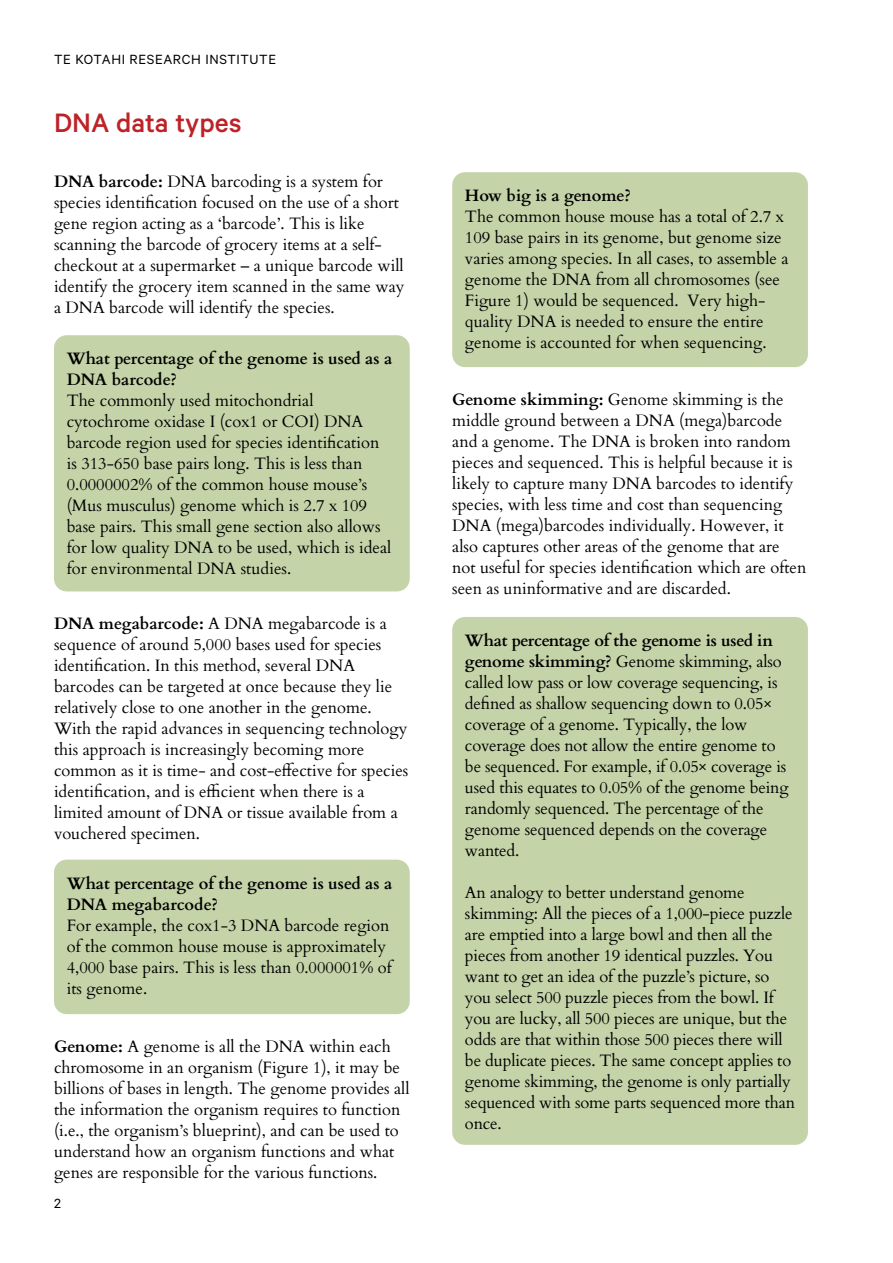
<style>
.page{position:relative;width:893px;height:1263px;background:#fff}
.page>*{position:absolute;margin:0;border:0;box-sizing:border-box;transform-origin:0 0}
.t1{font:500 30px "Calibre";color:#bd2227}
.t2{font:16.5px/21px "Cardo";color:#000}
.t3{font:700 16.5px/21px "Cardo";color:#000}
.t4{font:15px "Calibre";letter-spacing:.04em;color:#000}
.s1{font-weight:700}
</style>
<div class="page">
<div style="left:54px;top:335px;width:356px;height:256px;background:#c4d3a8;border-radius:13px"></div>
<div style="left:452px;top:172px;width:356px;height:195px;background:#c4d3a8;border-radius:13px"></div>
<div style="left:452px;top:617px;width:356px;height:528px;background:#c4d3a8;border-radius:13px"></div>
<div style="left:54px;top:860px;width:356px;height:154px;background:#c4d3a8;border-radius:13px"></div>
<p class="t4" style="left:54px;top:50px;width:224px">TE KOTAHI RESEARCH INSTITUTE</p>
<h1 class="t1" style="left:54px;top:105px;width:189px">DNA data types</h1>
<p class="t2" style="left:54px;top:170px;width:352px"><span class="s1">DNA barcode:</span> DNA barcoding is a system for species identification focused on the use of a short gene region acting as a ‘barcode’. This is like scanning the barcode of grocery items at a self&shy;checkout at a supermarket – a unique barcode will identify the grocery item scanned in the same way a DNA barcode will identify the species.</p>
<p class="t3" style="left:67px;top:347px;width:327px">What percentage of the genome is used as a<br>DNA barcode?</p>
<p class="t2" style="left:67px;top:389px;width:326px">The commonly used mitochondrial cytochrome oxidase I (cox1 or COI) DNA barcode region used for species identification is 313-650 base pairs long. This is less than 0.0000002% of the common house mouse’s (Mus musculus) genome which is 2.7 x 109 base pairs. This small gene section also allows for low quality DNA to be used, which is ideal for environmental DNA studies.</p>
<p class="t2" style="left:54px;top:612px;width:356px"><span class="s1">DNA megabarcode:</span> A DNA megabarcode is a sequence of around 5,000 bases used for species identification. In this method, several DNA barcodes can be targeted at once because they lie relatively close to one another in the genome.<br>With the rapid advances in sequencing technology this approach is increasingly becoming more common as it is time- and cost-effective for species identification, and is efficient when there is a limited amount of DNA or tissue available from a vouchered specimen.</p>
<p class="t3" style="left:67px;top:871px;width:327px">What percentage of the genome is used as a<br>DNA megabarcode?</p>
<p class="t2" style="left:67px;top:914px;width:327px">For example, the cox1-3 DNA barcode region of the common house mouse is approximately 4,000 base pairs. This is less than 0.000001% of its genome.</p>
<p class="t2" style="left:54px;top:1035px;width:357px"><span class="s1">Genome:</span> A genome is all the DNA within each chromosome in an organism (Figure 1), it may be billions of bases in length. The genome provides all the information the organism requires to function (i.e., the organism’s blueprint), and can be used to understand how an organism functions and what genes are responsible for the various functions.</p>
<p class="t4" style="left:54px;top:1195px;width:8px">2</p>
<p class="t3" style="left:465px;top:184px;width:168px">How big is a genome?</p>
<p class="t2" style="left:465px;top:205px;width:325px">The common house mouse has a total of 2.7 x 109 base pairs in its genome, but genome size varies among species. In all cases, to assemble a genome the DNA from all chromosomes (see Figure 1) would be sequenced. Very high&shy;quality DNA is needed to ensure the entire genome is accounted for when sequencing.</p>
<p class="t2" style="left:452px;top:388px;width:356px"><span class="s1">Genome skimming:</span> Genome skimming is the middle ground between a DNA (mega)barcode and a genome. The DNA is broken into random pieces and sequenced. This is helpful because it is likely to capture many DNA barcodes to identify species, with less time and cost than sequencing DNA (mega)barcodes individually. However, it also captures other areas of the genome that are not useful for species identification which are often seen as uninformative and are discarded.</p>
<p class="t2" style="left:465px;top:629px;width:325px"><span class="s1">What percentage of the genome is used in genome skimming?</span> Genome skimming, also called low pass or low coverage sequencing, is defined as shallow sequencing down to 0.05× coverage of a genome. Typically, the low coverage does not allow the entire genome to be sequenced. For example, if 0.05× coverage is used this equates to 0.05% of the genome being randomly sequenced. The percentage of the genome sequenced depends on the coverage wanted.</p>
<p class="t2" style="left:465px;top:881px;width:332px">An analogy to better understand genome skimming: All the pieces of a 1,000-piece puzzle are emptied into a large bowl and then all the pieces from another 19 identical puzzles. You want to get an idea of the puzzle’s picture, so you select 500 puzzle pieces from the bowl. If you are lucky, all 500 pieces are unique, but the odds are that within those 500 pieces there will be duplicate pieces. The same concept applies to genome skimming, the genome is only partially sequenced with some parts sequenced more than once.</p>
</div>
